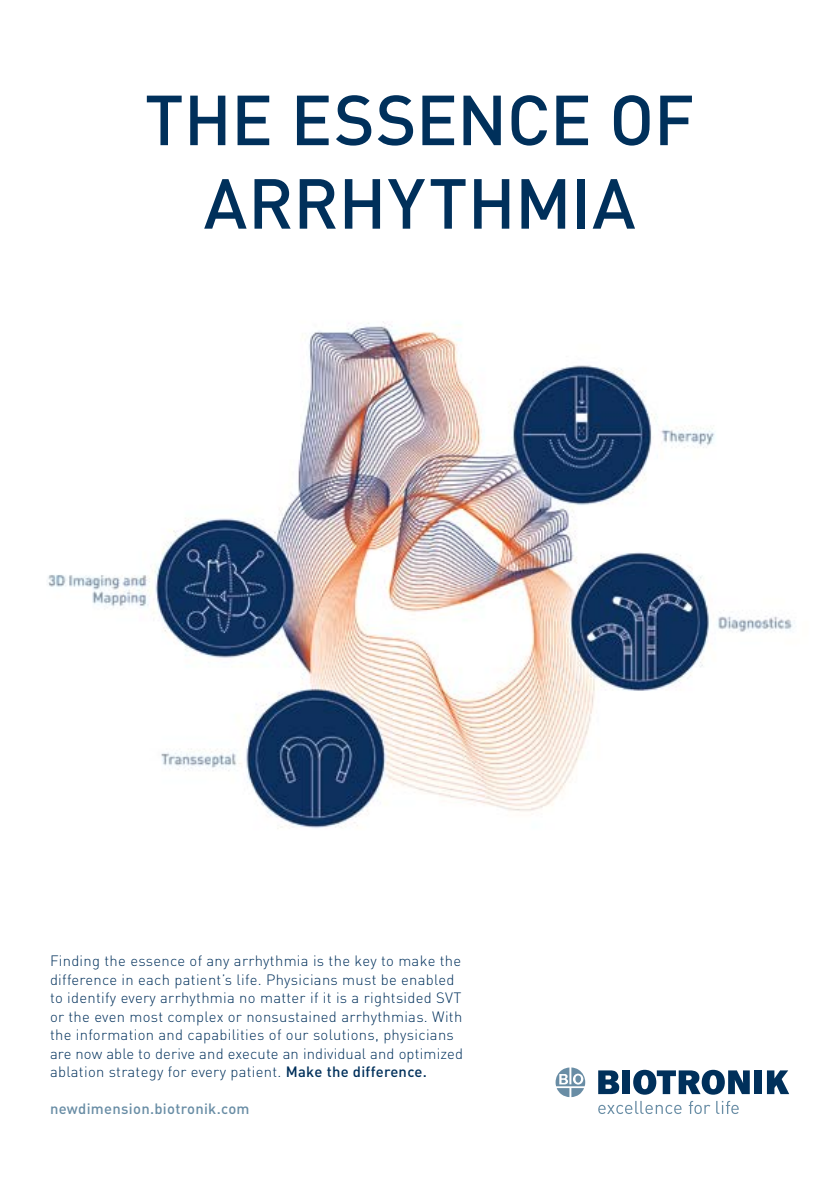
<style>
.page{position:relative;width:840px;height:1191px;background:#fff}
.page>*{position:absolute;margin:0;border:0;box-sizing:border-box;transform-origin:0 0}
.t1{font:500 69.6px/83.4px "DIN Pro";letter-spacing:-.005em;color:#00305b;text-align:center}
.t2{font:300 14.8px/18.4px "DIN Pro";letter-spacing:.02em;color:#00305b}
.t3{font:500 14.8px "DIN Pro";letter-spacing:.02em;color:#698da5}
.s1{font-weight:500}
</style>
<div class="page">
<svg style="left:598px;top:1101px;width:83px;height:13px"></svg>
<svg style="left:688px;top:1100px;width:50px;height:14px"></svg>
<svg style="left:598px;top:1070px;width:21px;height:24px"></svg>
<div style="left:622px;top:1070px;width:7px;height:24px;background:#00305b"></div>
<div style="left:754px;top:1070px;width:7px;height:24px;background:#00305b"></div>
<svg style="left:766px;top:1070px;width:22px;height:24px"></svg>
<svg style="left:633px;top:1069px;width:116px;height:25px"></svg>
<svg style="left:555px;top:1067px;width:30px;height:30px"></svg>
<img style="left:48px;top:321px;width:747px;height:508px">
<h1 class="t1" style="left:145px;top:75px;width:551px">THE ESSENCE OF<br>ARRHYTHMIA</h1>
<p class="t2" style="left:50px;top:950px;width:414px">Finding the essence of any arrhythmia is the key to make the difference in each patient’s life. Physicians must be enabled to identify every arrhythmia no matter if it is a rightsided SVT or the even most complex or nonsustained arrhythmias. With the information and capabilities of our solutions, physicians are now able to derive and execute an individual and optimized ablation strategy for every patient. <span class="s1">Make the difference.</span></p>
<p class="t3" style="left:50px;top:1098px;width:201px">newdimension.biotronik.com</p>
</div>
